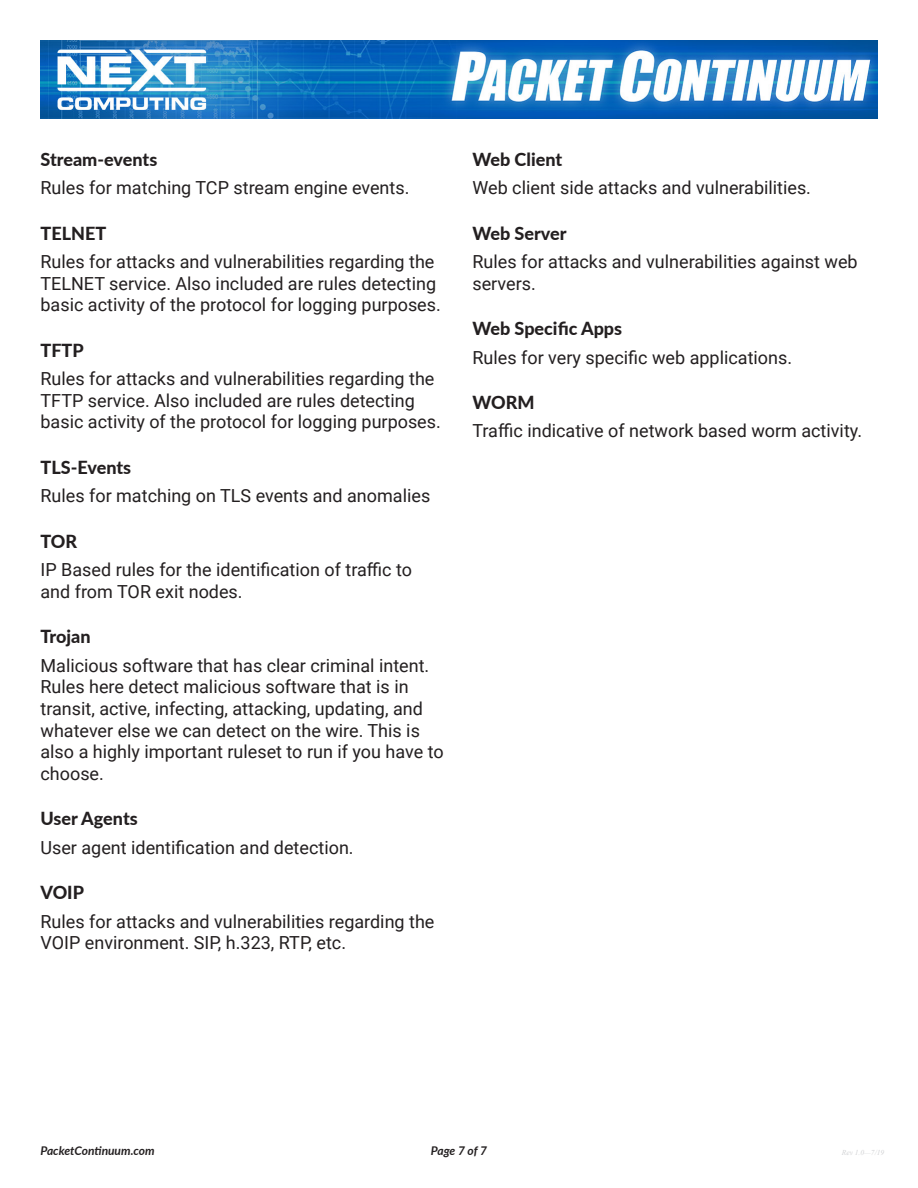
<style>
.page{position:relative;width:918px;height:1188px;background:#fff}
.page>*{position:absolute;margin:0;border:0;box-sizing:border-box;transform-origin:0 0}
.Body_Copy{font:18px/21.6px "Roboto";color:#231f20}
.Feature_Sub-Header{font:800 18px "Lato";color:#231f20}
.t1{font:italic 700 12px "Lato";letter-spacing:-.005em;color:#231f20}
.t2{font:italic 7.5px "Times New Roman";color:#d1d2d4}
</style>
<div class="page">
<img style="left:40px;top:40px;width:838px;height:79px">
<p class="Feature_Sub-Header" style="left:40px;top:146px;width:118px">Stream-events</p>
<p class="Body_Copy" style="left:40px;top:176px;width:370px">Rules for matching TCP stream engine events.</p>
<p class="Feature_Sub-Header" style="left:40px;top:220px;width:67px">TELNET</p>
<p class="Body_Copy" style="left:40px;top:250px;width:402px">Rules for attacks and vulnerabilities regarding the<br>TELNET service. Also included are rules detecting basic activity of the protocol for logging purposes.</p>
<p class="Feature_Sub-Header" style="left:40px;top:337px;width:45px">TFTP</p>
<p class="Body_Copy" style="left:40px;top:367px;width:402px">Rules for attacks and vulnerabilities regarding the<br>TFTP service. Also included are rules detecting basic activity of the protocol for logging purposes.</p>
<p class="Feature_Sub-Header" style="left:40px;top:454px;width:92px">TLS-Events</p>
<p class="Body_Copy" style="left:40px;top:484px;width:391px">Rules for matching on TLS events and anomalies</p>
<p class="Feature_Sub-Header" style="left:40px;top:528px;width:38px">TOR</p>
<p class="Body_Copy" style="left:40px;top:558px;width:373px">IP Based rules for the identification of traffic to and from TOR exit nodes.</p>
<p class="Feature_Sub-Header" style="left:40px;top:624px;width:52px">Trojan</p>
<p class="Body_Copy" style="left:40px;top:654px;width:405px">Malicious software that has clear criminal intent.<br>Rules here detect malicious software that is in transit, active, infecting, attacking, updating, and whatever else we can detect on the wire. This is also a highly important ruleset to run if you have to choose.</p>
<p class="Feature_Sub-Header" style="left:40px;top:805px;width:99px">User Agents</p>
<p class="Body_Copy" style="left:40px;top:836px;width:315px">User agent identification and detection.</p>
<p class="Feature_Sub-Header" style="left:40px;top:879px;width:45px">VOIP</p>
<p class="Body_Copy" style="left:40px;top:910px;width:396px">Rules for attacks and vulnerabilities regarding the<br>VOIP environment. SIP, h.323, RTP, etc.</p>
<p class="Feature_Sub-Header" style="left:472px;top:146px;width:91px">Web Client</p>
<p class="Body_Copy" style="left:472px;top:176px;width:340px">Web client side attacks and vulnerabilities.</p>
<p class="Feature_Sub-Header" style="left:472px;top:220px;width:96px">Web Server</p>
<p class="Body_Copy" style="left:472px;top:250px;width:387px">Rules for attacks and vulnerabilities against web servers.</p>
<p class="Feature_Sub-Header" style="left:472px;top:315px;width:151px">Web Specific Apps</p>
<p class="Body_Copy" style="left:472px;top:346px;width:321px">Rules for very specific web applications.</p>
<p class="Feature_Sub-Header" style="left:472px;top:389px;width:64px">WORM</p>
<p class="Body_Copy" style="left:472px;top:420px;width:391px">Traffic indicative of network based worm activity.</p>
<p class="t1" style="left:40px;top:1142px;width:116px">PacketContinuum.com</p>
<p class="t1" style="left:431px;top:1142px;width:58px">Page 7 of 7</p>
<p class="t2" style="left:842px;top:1147px;width:44px">Rev 1.0—7/19</p>
</div>
